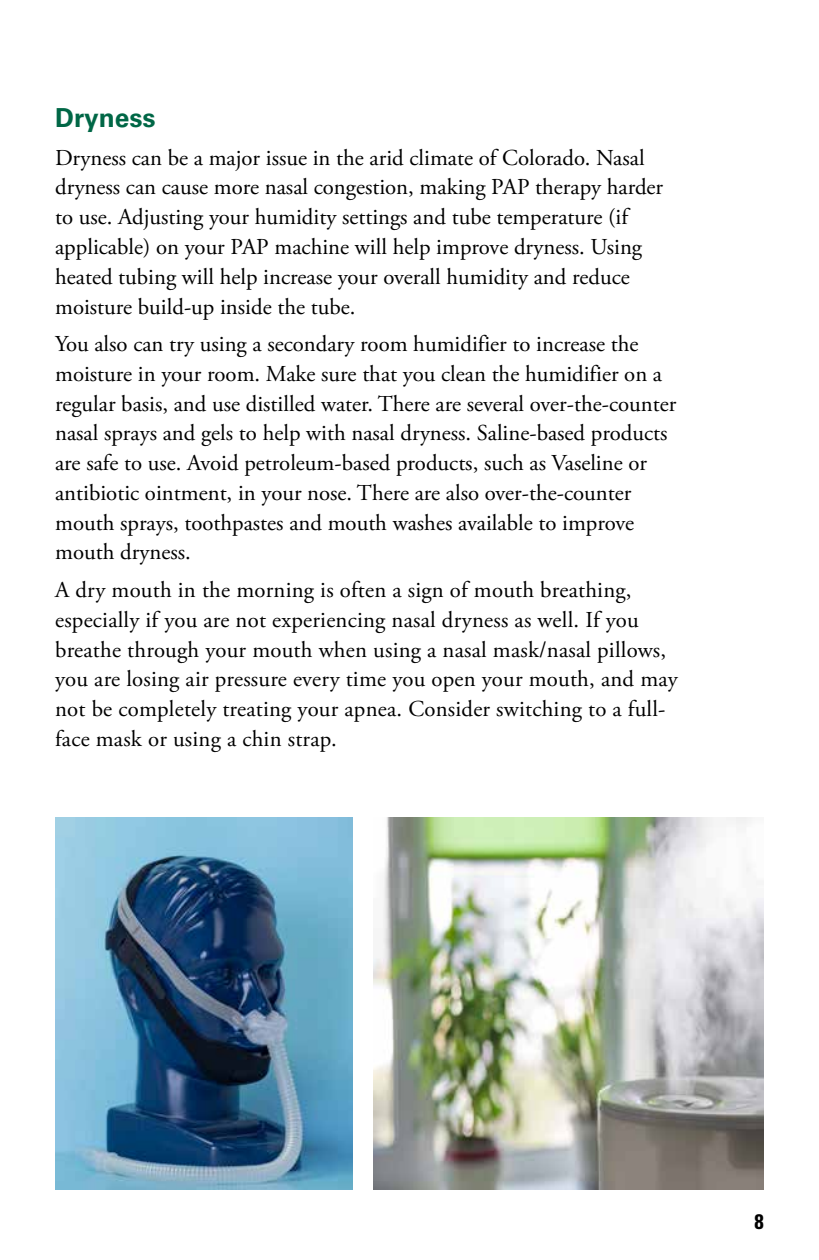
<style>
.page{position:relative;width:819px;height:1260px;background:#fff}
.page>*{position:absolute;margin:0;border:0;box-sizing:border-box;transform-origin:0 0}
.t1{font:700 26.25px "Univers";color:#006746}
.t2{font:22.75px/29.8px "Adobe Garamond Pro";color:#000}
.t3{font:700 condensed 21px "Univers";color:#000}
</style>
<div class="page">
<img style="left:55px;top:818px;width:297px;height:371px">
<img style="left:373px;top:818px;width:391px;height:371px">
<p class="t1" style="left:55px;top:102px;width:102px">Dryness</p>
<p class="t2" style="left:55px;top:143px;width:610px">Dryness can be a major issue in the arid climate of Colorado. Nasal dryness can cause more nasal congestion, making PAP therapy harder to use. Adjusting your humidity settings and tube temperature (if applicable) on your PAP machine will help improve dryness. Using heated tubing will help increase your overall humidity and reduce moisture build-up inside the tube.</p>
<p class="t2" style="left:55px;top:330px;width:623px">You also can try using a secondary room humidifier to increase the moisture in your room. Make sure that you clean the humidifier on a regular basis, and use distilled water. There are several over-the-counter nasal sprays and gels to help with nasal dryness. Saline-based products are safe to use. Avoid petroleum-based products, such as Vaseline or antibiotic ointment, in your nose. There are also over-the-counter mouth sprays, toothpastes and mouth washes available to improve mouth dryness.</p>
<p class="t2" style="left:55px;top:576px;width:624px">A dry mouth in the morning is often a sign of mouth breathing, especially if you are not experiencing nasal dryness as well. If you breathe through your mouth when using a nasal mask/nasal pillows, you are losing air pressure every time you open your mouth, and may not be completely treating your apnea. Consider switching to a full&shy;face mask or using a chin strap.</p>
<p class="t3" style="left:755px;top:1209px;width:11px">8</p>
</div>
